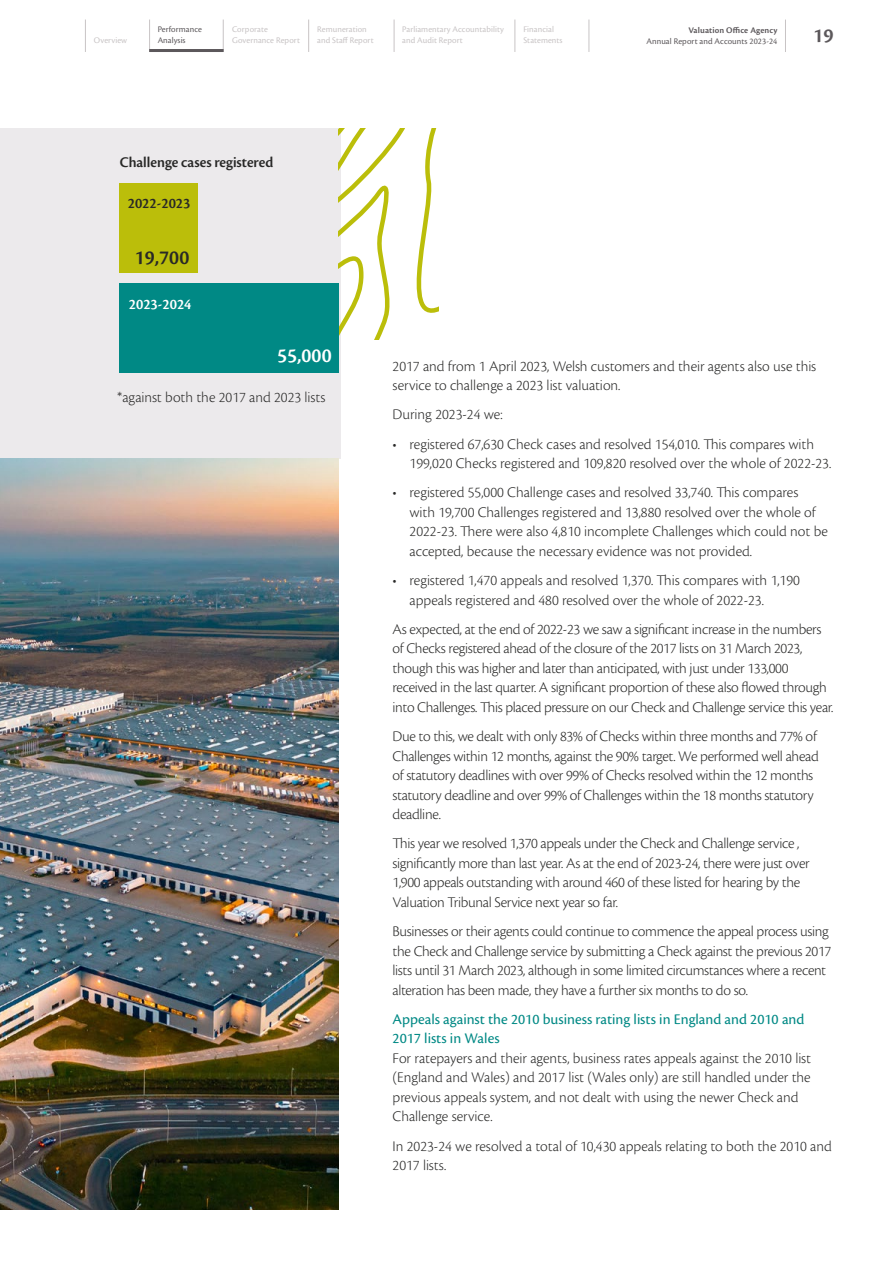
<style>
.page{position:relative;width:893px;height:1263px;background:#fff}
.page>*{position:absolute;margin:0;border:0;box-sizing:border-box;transform-origin:0 0}
.t1{font:21px "Cronos Pro Semibold Disp";color:#282827}
.t2{font:21px "Cronos Pro Semibold Disp";color:#fff}
.t3{font:600 21px "Cronos Pro";color:#5c585b}
.t4{font:300 15.3px/19.5px "Cronos Pro";letter-spacing:-.015em;color:#282827}
.t5{font:15.3px/19.5px "Cronos Pro";color:#008985}
.t6{font:15.3px "Cronos Pro Semibold Disp";color:#282827}
.t7{font:15.3px "Cronos Pro Semibold Disp";color:#fff}
.t8{font:9px/11.2px "Cronos Pro Subh";letter-spacing:.01em;color:#c8c4c5}
.t9{font:9px/11.2px "Cronos Pro Subh";letter-spacing:.01em;color:#5c585b}
.t10{font:600 9px "Cronos Pro";letter-spacing:.01em;color:#5c585b}
</style>
<div class="page">
<div style="left:0;top:128px;width:340px;height:330px;background:#eceaec"></div>
<img style="left:0;top:458px;width:338px;height:751px">
<svg style="left:338px;top:128px;width:100px;height:212px"></svg>
<div style="left:119px;top:283px;width:219px;height:90px;background:#008985"></div>
<div style="left:119px;top:183px;width:79px;height:90px;background:#bbbe0a"></div>
<hr style="left:85px;top:20px;width:1px;height:32px;background:#c8c4c5">
<hr style="left:149px;top:20px;width:1px;height:32px;background:#c8c4c5">
<hr style="left:223px;top:20px;width:1px;height:32px;background:#c8c4c5">
<hr style="left:308px;top:20px;width:1px;height:32px;background:#c8c4c5">
<hr style="left:394px;top:20px;width:1px;height:32px;background:#c8c4c5">
<hr style="left:514px;top:20px;width:1px;height:32px;background:#c8c4c5">
<hr style="left:589px;top:20px;width:1px;height:32px;background:#c8c4c5">
<hr style="left:785px;top:20px;width:1px;height:32px;background:#c8c4c5">
<hr style="left:149px;top:49px;width:75px;height:3px;background:#5c585b">
<p class="t8" style="left:94px;top:35px;width:35px">Overview</p>
<p class="t9" style="left:158px;top:24px;width:46px">Performance<br>Analysis</p>
<p class="t8" style="left:232px;top:24px;width:69px">Corporate<br>Governance Report</p>
<p class="t8" style="left:317px;top:24px;width:58px">Remuneration and Staff Report</p>
<p class="t8" style="left:523px;top:24px;width:41px">Financial<br>Statements</p>
<p class="t8" style="left:402px;top:24px;width:103px">Parliamentary Accountability and Audit Report</p>
<p class="t10" style="left:688px;top:25px;width:91px">Valuation Office Agency</p>
<p class="t9" style="left:646px;top:36px;width:132px">Annual Report and Accounts 2023-24</p>
<h1 class="t3" style="left:813px;top:24px;width:22px">19</h1>
<p class="t6" style="left:120px;top:153px;width:155px">Challenge cases registered</p>
<p class="t6" style="left:128px;top:195px;width:64px">2022-2023</p>
<h1 class="t1" style="left:135px;top:246px;width:56px">19,700</h1>
<p class="t7" style="left:129px;top:295px;width:64px">2023-2024</p>
<h1 class="t2" style="left:277px;top:344px;width:56px">55,000</h1>
<p class="t4" style="left:117px;top:387px;width:210px">*against both the 2017 and 2023 lists</p>
<p class="t4" style="left:393px;top:356px;width:425px">2017 and from 1 April 2023, Welsh customers and their agents also use this service to challenge a 2023 list valuation.</p>
<p class="t4" style="left:393px;top:405px;width:111px">During 2023-24 we:</p>
<p class="t4" style="left:410px;top:434px;width:423px;text-indent:-17px">• registered 67,630 Check cases and resolved 154,010. This compares with<br>199,020 Checks registered and 109,820 resolved over the whole of 2022-23.</p>
<p class="t4" style="left:410px;top:483px;width:420px;text-indent:-17px">• registered 55,000 Challenge cases and resolved 33,740. This compares<br>with 19,700 Challenges registered and 13,880 resolved over the whole of 2022-23. There were also 4,810 incomplete Challenges which could not be accepted, because the necessary evidence was not provided.</p>
<p class="t4" style="left:410px;top:570px;width:392px;text-indent:-17px">• registered 1,470 appeals and resolved 1,370. This compares with 1,190 appeals registered and 480 resolved over the whole of 2022-23.</p>
<p class="t4" style="left:393px;top:619px;width:442px">As expected, at the end of 2022-23 we saw a significant increase in the numbers of Checks registered ahead of the closure of the 2017 lists on 31 March 2023, though this was higher and later than anticipated, with just under 133,000 received in the last quarter. A significant proportion of these also flowed through into Challenges. This placed pressure on our Check and Challenge service this year.</p>
<p class="t4" style="left:393px;top:726px;width:428px">Due to this, we dealt with only 83% of Checks within three months and 77% of Challenges within 12 months, against the 90% target. We performed well ahead of statutory deadlines with over 99% of Checks resolved within the 12 months statutory deadline and over 99% of Challenges within the 18 months statutory deadline.</p>
<p class="t4" style="left:393px;top:834px;width:419px">This year we resolved 1,370 appeals under the Check and Challenge service , significantly more than last year. As at the end of 2023-24, there were just over 1,900 appeals outstanding with around 460 of these listed for hearing by the Valuation Tribunal Service next year so far.</p>
<p class="t4" style="left:393px;top:921px;width:440px">Businesses or their agents could continue to commence the appeal process using the Check and Challenge service by submitting a Check against the previous 2017 lists until 31 March 2023, although in some limited circumstances where a recent alteration has been made, they have a further six months to do so.</p>
<p class="t5" style="left:393px;top:1009px;width:413px">Appeals against the 2010 business rating lists in England and 2010 and<br>2017 lists in Wales</p>
<p class="t4" style="left:393px;top:1048px;width:420px">For ratepayers and their agents, business rates appeals against the 2010 list (England and Wales) and 2017 list (Wales only) are still handled under the previous appeals system, and not dealt with using the newer Check and Challenge service.</p>
<p class="t4" style="left:393px;top:1136px;width:441px">In 2023-24 we resolved a total of 10,430 appeals relating to both the 2010 and<br>2017 lists.</p>
</div>
